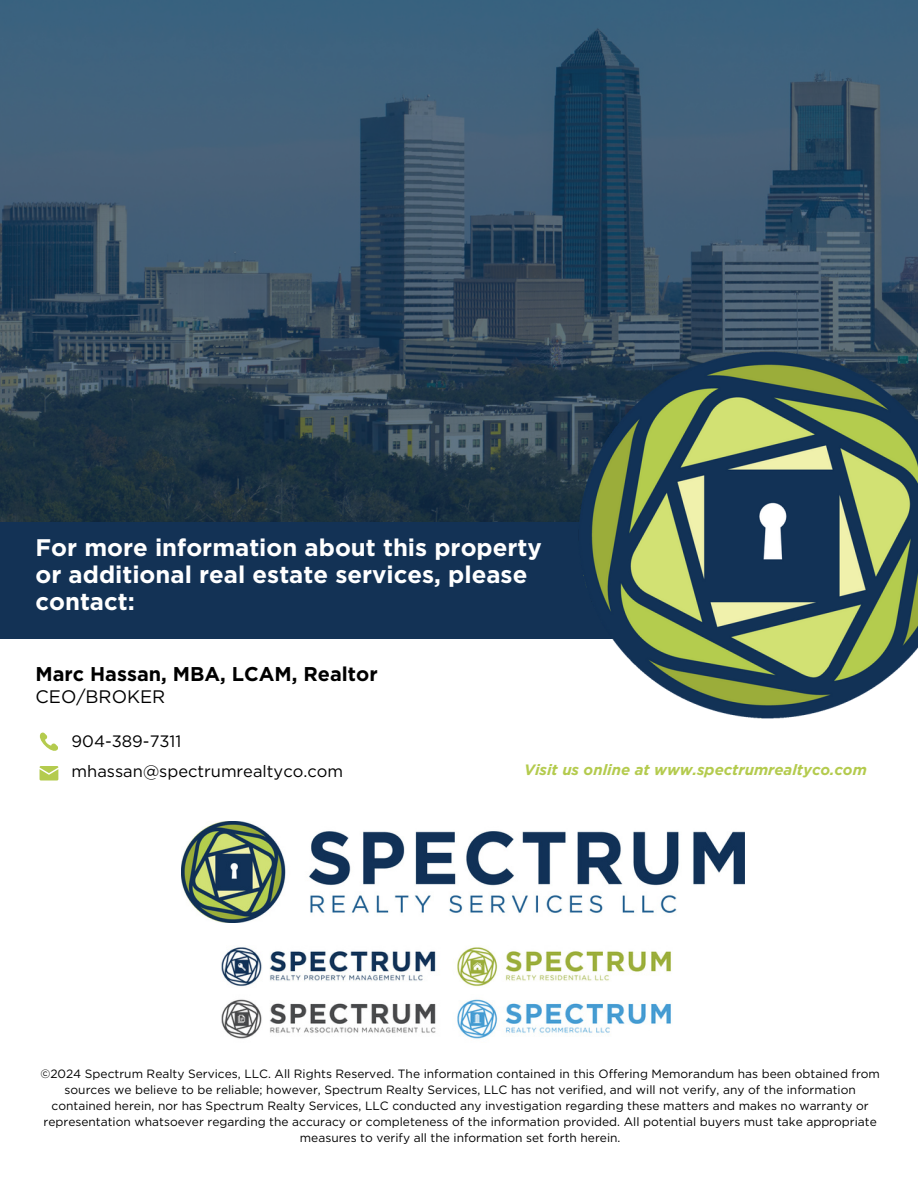
<style>
.page{position:relative;width:918px;height:1188px;background:#fff}
.page>*{position:absolute;margin:0;border:0;box-sizing:border-box;transform-origin:0 0}
.t1{font:700 24px/27px "Gotham";color:#fff}
.t2{font:700 19.95px "Gotham";color:#000}
.t3{font:18.15px "Gotham";color:#000}
.t4{font:16.5px "Gotham";color:#000}
.t5{font:italic 700 15px "Gotham";color:#b4cb4e}
.t6{font:12px/16px "Gotham";color:#000;text-align:center}
</style>
<div class="page">
<svg style="left:40px;top:766px;width:18px;height:15px"></svg>
<svg style="left:39px;top:732px;width:19px;height:19px"></svg>
<div style="left:0;top:0;width:917px;height:638px;background:#133255"></div>
<img style="left:182px;top:822px;width:562px;height:101px">
<img style="left:221px;top:947px;width:450px;height:92px">
<img style="left:0;top:0;width:918px;height:522px">
<img style="left:570px;top:343px;width:348px;height:376px">
<p class="t1" style="left:35px;top:533px;width:508px">For more information about this property or additional real estate services, please contact:</p>
<p class="t2" style="left:35px;top:662px;width:344px">Marc Hassan, MBA, LCAM, Realtor</p>
<p class="t3" style="left:35px;top:686px;width:131px">CEO/BROKER</p>
<h2 class="t4" style="left:72px;top:731px;width:111px">904-389-7311</h2>
<p class="t4" style="left:72px;top:761px;width:273px">mhassan@spectrumrealtyco.com</p>
<h4 class="t5" style="left:524px;top:760px;width:344px">Visit us online at www.spectrumrealtyco.com</h4>
<h3 class="t6" style="left:40px;top:1065px;width:841px">©2024 Spectrum Realty Services, LLC. All Rights Reserved. The information contained in this Offering Memorandum has been obtained from sources we believe to be reliable; however, Spectrum Realty Services, LLC has not verified, and will not verify, any of the information contained herein, nor has Spectrum Realty Services, LLC conducted any investigation regarding these matters and makes no warranty or representation whatsoever regarding the accuracy or completeness of the information provided. All potential buyers must take appropriate measures to verify all the information set forth herein.</h3>
</div>
